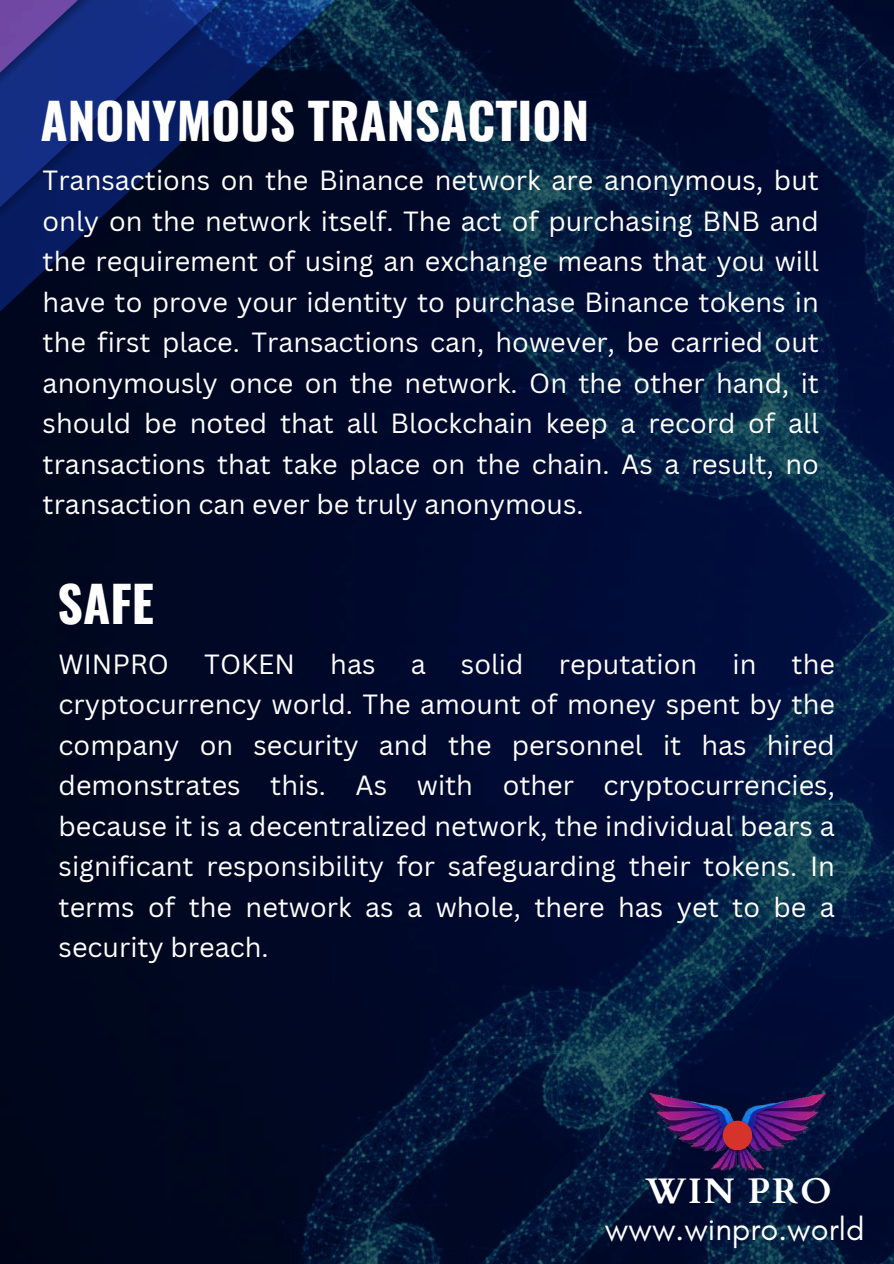
<style>
.page{position:relative;width:894px;height:1264px;background:#fff}
.page>*{position:absolute;margin:0;border:0;box-sizing:border-box;transform-origin:0 0}
.t1{font:700 49.5px "Oswald";color:#fefefe}
.t2{font:700 35.55px "Cardo";letter-spacing:.05em;color:#fff}
.t3{font:32.55px "Glacial Indifference";color:#fff}
.t4{font:27px/40.5px "Canva Sans";color:#fff;text-align:justify}
</style>
<div class="page">
<img style="left:0;top:0;width:893px;height:1263px">
<img style="left:595px;top:1061px;width:278px;height:119px">
<div style="left:722px;top:1120px;width:30px;height:29px;background:#d6332c;border-radius:50%"></div>
<h1 class="t1" style="left:40px;top:82px;width:550px">ANONYMOUS TRANSACTION</h1>
<p class="t4" style="left:43px;top:159px;width:777px">Transactions on the Binance network are anonymous, but only on the network itself. The act of purchasing BNB and the requirement of using an exchange means that you will have to prove your identity to purchase Binance tokens in the first place. Transactions can, however, be carried out anonymously once on the network. On the other hand, it should be noted that all Blockchain keep a record of all transactions that take place on the chain. As a result, no transaction can ever be truly anonymous.</p>
<h1 class="t1" style="left:58px;top:565px;width:98px">SAFE</h1>
<p class="t4" style="left:59px;top:643px;width:777px;text-indent:732px">the cryptocurrency world. The amount of money spent by the company on security and the personnel it has hired demonstrates this. As with other cryptocurrencies, because it is a decentralized network, the individual bears a significant responsibility for safeguarding their tokens. In terms of the network as a whole, there has yet to be a security breach.</p>
<p class="t4" style="left:59px;top:643px;width:112px">WINPRO</p>
<p class="t4" style="left:204px;top:643px;width:92px">TOKEN</p>
<p class="t4" style="left:330px;top:643px;width:47px">has</p>
<p class="t4" style="left:410px;top:643px;width:17px">a</p>
<p class="t4" style="left:461px;top:643px;width:64px">solid</p>
<p class="t4" style="left:558px;top:643px;width:140px">reputation</p>
<p class="t4" style="left:732px;top:643px;width:25px">in</p>
<h2 class="t2" style="left:645px;top:1168px;width:187px">WIN PRO</h2>
<p class="t3" style="left:604px;top:1208px;width:261px">www.winpro.world</p>
</div>
